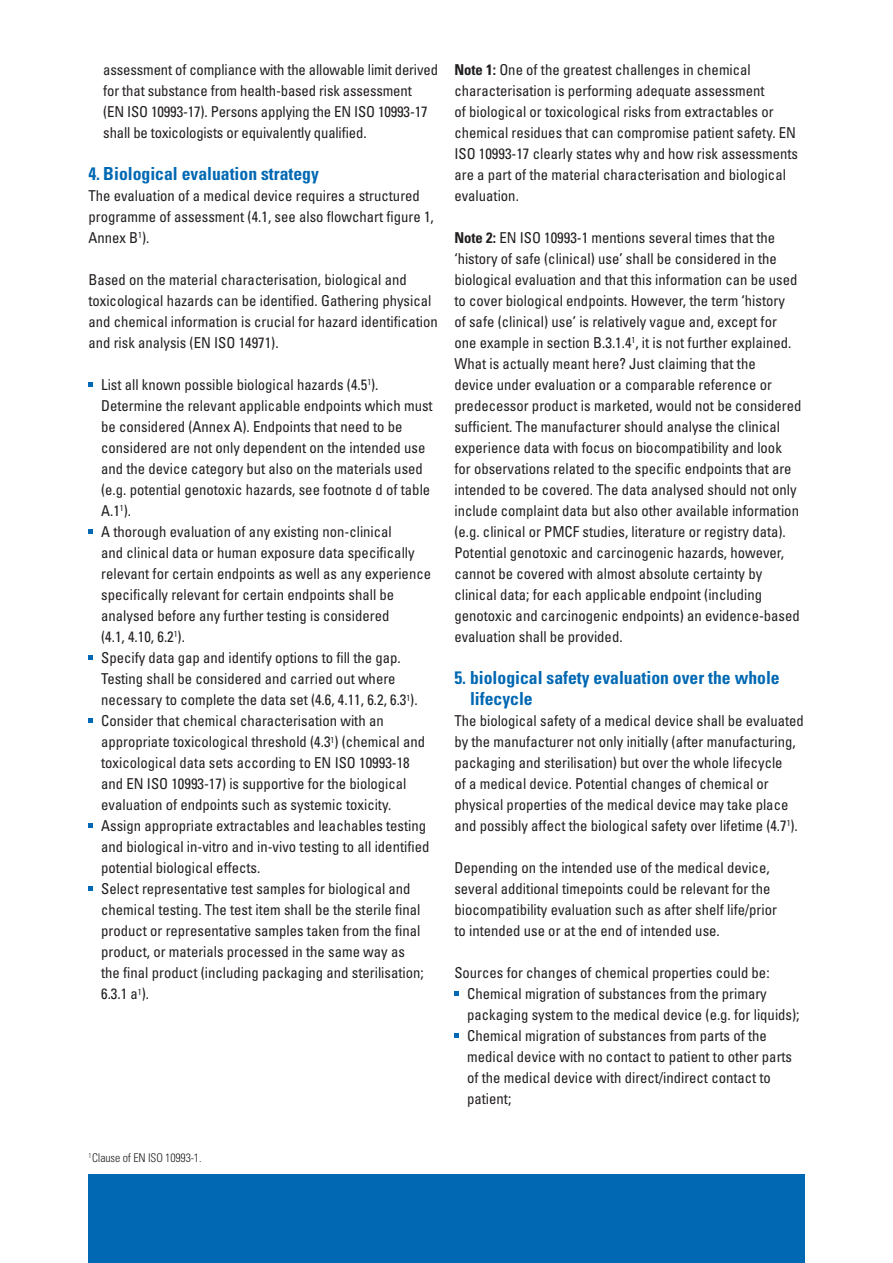
<style>
.page{position:relative;width:893px;height:1263px;background:#fff}
.page>*{position:absolute;margin:0;border:0;box-sizing:border-box;transform-origin:0 0}
.t1{font:700 condensed 18px/21px "Univers";color:#0168b3}
.t2{font:condensed 15px/21px "Univers";color:#231f20}
.t3{font:300 condensed 12px "Univers";letter-spacing:-.01em;color:#231f20}
.s1{font-weight:700}
</style>
<div class="page">
<div style="left:88px;top:1174px;width:717px;height:89px;background:#0168b3"></div>
<svg style="left:88px;top:383px;width:5px;height:4px"></svg>
<svg style="left:88px;top:530px;width:5px;height:4px"></svg>
<svg style="left:88px;top:656px;width:5px;height:4px"></svg>
<svg style="left:88px;top:719px;width:5px;height:4px"></svg>
<svg style="left:88px;top:824px;width:5px;height:4px"></svg>
<svg style="left:88px;top:887px;width:5px;height:4px"></svg>
<svg style="left:454px;top:991px;width:5px;height:4px"></svg>
<svg style="left:454px;top:1033px;width:5px;height:4px"></svg>
<p class="t2" style="left:103px;top:59px;width:336px">assessment of compliance with the allowable limit derived for that substance from health-based risk assessment<br>(EN ISO 10993-17). Persons applying the EN ISO 10993-17 shall be toxicologists or equivalently qualified.</p>
<p class="t1" style="left:88px;top:163px;width:232px">4. Biological evaluation strategy</p>
<p class="t2" style="left:88px;top:185px;width:347px">The evaluation of a medical device requires a structured programme of assessment (4.1, see also flowchart figure 1,<br>Annex B<sup>1</sup>).</p>
<p class="t2" style="left:88px;top:269px;width:351px">Based on the material characterisation, biological and toxicological hazards can be identified. Gathering physical and chemical information is crucial for hazard identification and risk analysis (EN ISO 14971).</p>
<p class="t2" style="left:101px;top:374px;width:333px">List all known possible biological hazards (4.5<sup>1</sup>).<br>Determine the relevant applicable endpoints which must be considered (Annex A). Endpoints that need to be considered are not only dependent on the intended use and the device category but also on the materials used (e.g. potential genotoxic hazards, see footnote d of table A.1<sup>1</sup>).<br>A thorough evaluation of any existing non-clinical<br>and clinical data or human exposure data specifically relevant for certain endpoints as well as any experience specifically relevant for certain endpoints shall be analysed before any further testing is considered<br>(4.1, 4.10, 6.2<sup>1</sup>).<br>Specify data gap and identify options to fill the gap.<br>Testing shall be considered and carried out where necessary to complete the data set (4.6, 4.11, 6.2, 6.3<sup>1</sup>).<br>Consider that chemical characterisation with an appropriate toxicological threshold (4.3<sup>1</sup>) (chemical and toxicological data sets according to EN ISO 10993-18 and EN ISO 10993-17) is supportive for the biological evaluation of endpoints such as systemic toxicity.<br>Assign appropriate extractables and leachables testing and biological in-vitro and in-vivo testing to all identified potential biological effects.<br>Select representative test samples for biological and chemical testing. The test item shall be the sterile final product or representative samples taken from the final product, or materials processed in the same way as<br>the final product (including packaging and sterilisation; 6.3.1 a<sup>1</sup>).</p>
<p class="t2" style="left:454px;top:59px;width:345px"><span class="s1">Note 1:</span> One of the greatest challenges in chemical characterisation is performing adequate assessment<br>of biological or toxicological risks from extractables or chemical residues that can compromise patient safety. EN ISO 10993-17 clearly states why and how risk assessments are a part of the material characterisation and biological evaluation.</p>
<p class="t2" style="left:454px;top:227px;width:348px"><span class="s1">Note 2:</span> EN ISO 10993-1 mentions several times that the ‘history of safe (clinical) use’ shall be considered in the biological evaluation and that this information can be used to cover biological endpoints. However, the term ‘history<br>of safe (clinical) use’ is relatively vague and, except for one example in section B.3.1.4<sup>1</sup>, it is not further explained.<br>What is actually meant here? Just claiming that the<br>device under evaluation or a comparable reference or predecessor product is marketed, would not be considered sufficient. The manufacturer should analyse the clinical experience data with focus on biocompatibility and look for observations related to the specific endpoints that are intended to be covered. The data analysed should not only include complaint data but also other available information (e.g. clinical or PMCF studies, literature or registry data).<br>Potential genotoxic and carcinogenic hazards, however, cannot be covered with almost absolute certainty by clinical data; for each applicable endpoint (including genotoxic and carcinogenic endpoints) an evidence-based evaluation shall be provided.</p>
<p class="t1" style="left:470px;top:667px;width:311px;text-indent:-16px">5. biological safety evaluation over the whole lifecycle</p>
<p class="t2" style="left:454px;top:710px;width:351px">The biological safety of a medical device shall be evaluated by the manufacturer not only initially (after manufacturing, packaging and sterilisation) but over the whole lifecycle<br>of a medical device. Potential changes of chemical or physical properties of the medical device may take place and possibly affect the biological safety over lifetime (4.7<sup>1</sup>).</p>
<p class="t2" style="left:454px;top:857px;width:324px">Depending on the intended use of the medical device, several additional timepoints could be relevant for the biocompatibility evaluation such as after shelf life/prior to intended use or at the end of intended use.</p>
<p class="t2" style="left:467px;top:962px;width:334px;text-indent:-13px">Sources for changes of chemical properties could be:<br>Chemical migration of substances from the primary packaging system to the medical device (e.g. for liquids); Chemical migration of substances from parts of the medical device with no contact to patient to other parts of the medical device with direct/indirect contact to patient;</p>
<p class="t3" style="left:88px;top:1150px;width:115px"><sup>1</sup>Clause of EN ISO 10993-1.</p>
</div>
